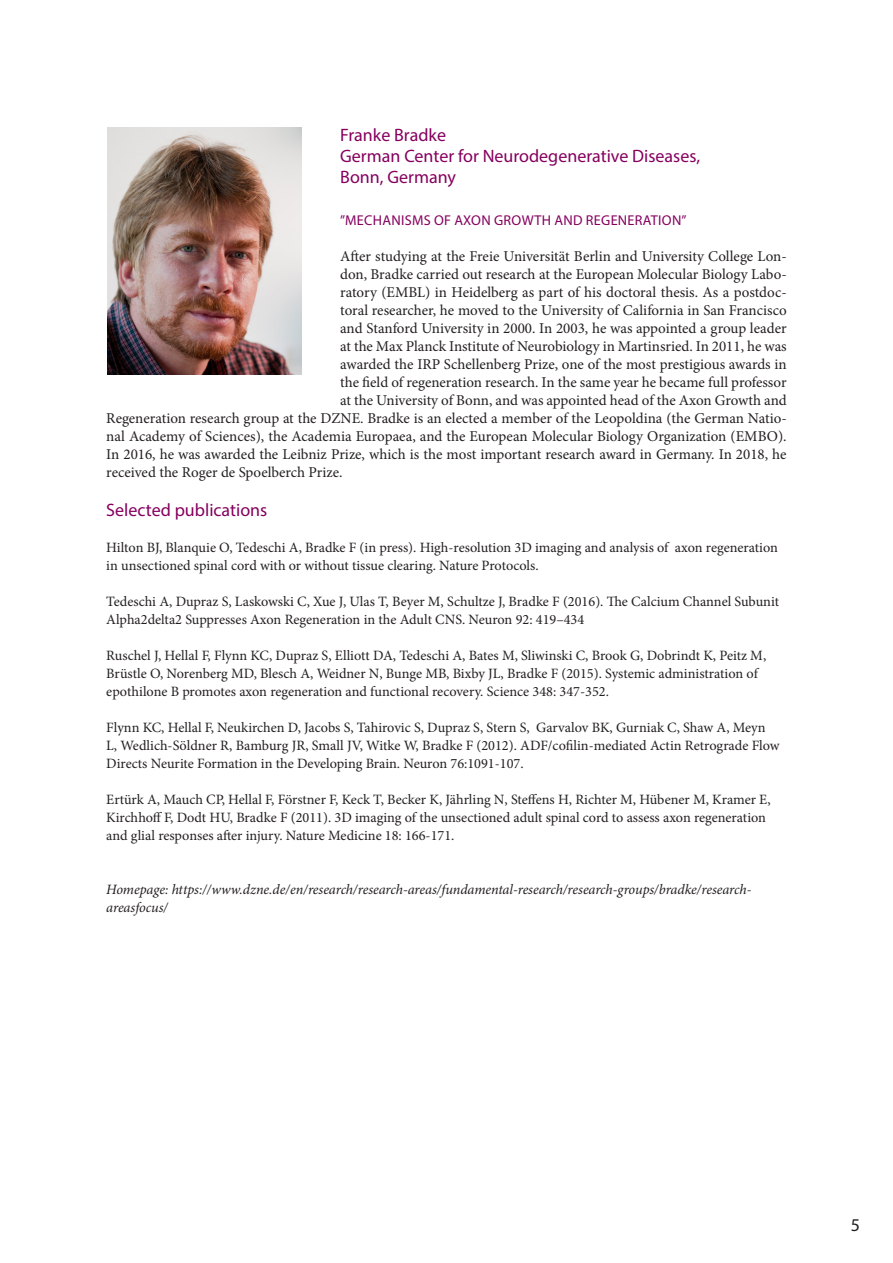
<style>
.page{position:relative;width:893px;height:1263px;background:#fff}
.page>*{position:absolute;margin:0;border:0;box-sizing:border-box;transform-origin:0 0}
.t1{font:18px/21px "Myriad Pro";color:#85015e}
.t2{font:18px "Myriad Pro";color:#231f20}
.t3{font:15px "Minion Pro";color:#231f20}
.t4{font:14.25px/18px "Minion Pro";color:#231f20}
.t5{font:italic 14.25px/18px "Minion Pro";letter-spacing:-.01em;color:#231f20}
.t6{font:14.25px "Myriad Pro";letter-spacing:.02em;color:#85015e}
</style>
<div class="page">
<img style="left:107px;top:128px;width:195px;height:246px">
<p class="t1" style="left:340px;top:124px;width:361px">Franke Bradke<br>German Center for Neurodegenerative Diseases,<br>Bonn, Germany</p>
<p class="t6" style="left:340px;top:211px;width:348px">”MECHANISMS OF AXON GROWTH AND REGENERATION”</p>
<p class="t3" style="left:340px;top:246px;width:448px">After studying at the Freie Universität Berlin and University College Lon-</p>
<p class="t3" style="left:340px;top:264px;width:448px">don, Bradke carried out research at the European Molecular Biology Labo-</p>
<p class="t3" style="left:340px;top:282px;width:448px">ratory (EMBL) in Heidelberg as part of his doctoral thesis. As a postdoc-</p>
<p class="t3" style="left:340px;top:300px;width:448px">toral researcher, he moved to the University of California in San Francisco</p>
<p class="t3" style="left:340px;top:318px;width:448px">and Stanford University in 2000. In 2003, he was appointed a group leader</p>
<p class="t3" style="left:340px;top:336px;width:448px">at the Max Planck Institute of Neurobiology in Martinsried. In 2011, he was</p>
<p class="t3" style="left:340px;top:354px;width:448px">awarded the IRP Schellenberg Prize, one of the most prestigious awards in</p>
<p class="t3" style="left:340px;top:372px;width:448px">the field of regeneration research. In the same year he became full professor</p>
<p class="t3" style="left:340px;top:390px;width:448px">at the University of Bonn, and was appointed head of the Axon Growth and</p>
<p class="t3" style="left:106px;top:408px;width:682px">Regeneration research group at the DZNE. Bradke is an elected a member of the Leopoldina (the German Natio-</p>
<p class="t3" style="left:106px;top:426px;width:682px">nal Academy of Sciences), the Academia Europaea, and the European Molecular Biology Organization (EMBO).</p>
<p class="t3" style="left:106px;top:444px;width:682px">In 2016, he was awarded the Leibniz Prize, which is the most important research award in Germany. In 2018, he</p>
<p class="t3" style="left:106px;top:462px;width:238px">received the Roger de Spoelberch Prize.</p>
<p class="t1" style="left:106px;top:499px;width:163px">Selected publications</p>
<p class="t4" style="left:106px;top:538px;width:673px">Hilton BJ, Blanquie O, Tedeschi A, Bradke F (in press). High-resolution 3D imaging and analysis of axon regeneration in unsectioned spinal cord with or without tissue clearing. Nature Protocols.</p>
<p class="t4" style="left:106px;top:592px;width:674px">Tedeschi A, Dupraz S, Laskowski C, Xue J, Ulas T, Beyer M, Schultze J, Bradke F (2016). The Calcium Channel Subunit<br>Alpha2delta2 Suppresses Axon Regeneration in the Adult CNS. Neuron 92: 419–434</p>
<p class="t4" style="left:106px;top:646px;width:661px">Ruschel J, Hellal F, Flynn KC, Dupraz S, Elliott DA, Tedeschi A, Bates M, Sliwinski C, Brook G, Dobrindt K, Peitz M,<br>Brüstle O, Norenberg MD, Blesch A, Weidner N, Bunge MB, Bixby JL, Bradke F (2015). Systemic administration of epothilone B promotes axon regeneration and functional recovery. Science 348: 347-352.</p>
<p class="t4" style="left:106px;top:718px;width:675px">Flynn KC, Hellal F, Neukirchen D, Jacobs S, Tahirovic S, Dupraz S, Stern S, Garvalov BK, Gurniak C, Shaw A, Meyn<br>L, Wedlich-Söldner R, Bamburg JR, Small JV, Witke W, Bradke F (2012). ADF/cofilin-mediated Actin Retrograde Flow<br>Directs Neurite Formation in the Developing Brain. Neuron 76:1091-107.</p>
<p class="t4" style="left:106px;top:790px;width:666px">Ertürk A, Mauch CP, Hellal F, Förstner F, Keck T, Becker K, Jährling N, Steffens H, Richter M, Hübener M, Kramer E,<br>Kirchhoff F, Dodt HU, Bradke F (2011). 3D imaging of the unsectioned adult spinal cord to assess axon regeneration and glial responses after injury. Nature Medicine 18: 166-171.</p>
<p class="t5" style="left:106px;top:880px;width:647px">Homepage: https://www.dzne.de/en/research/research-areas/fundamental-research/research-groups/bradke/research&shy;areasfocus/</p>
<p class="t2" style="left:851px;top:1214px;width:11px">5</p>
</div>
